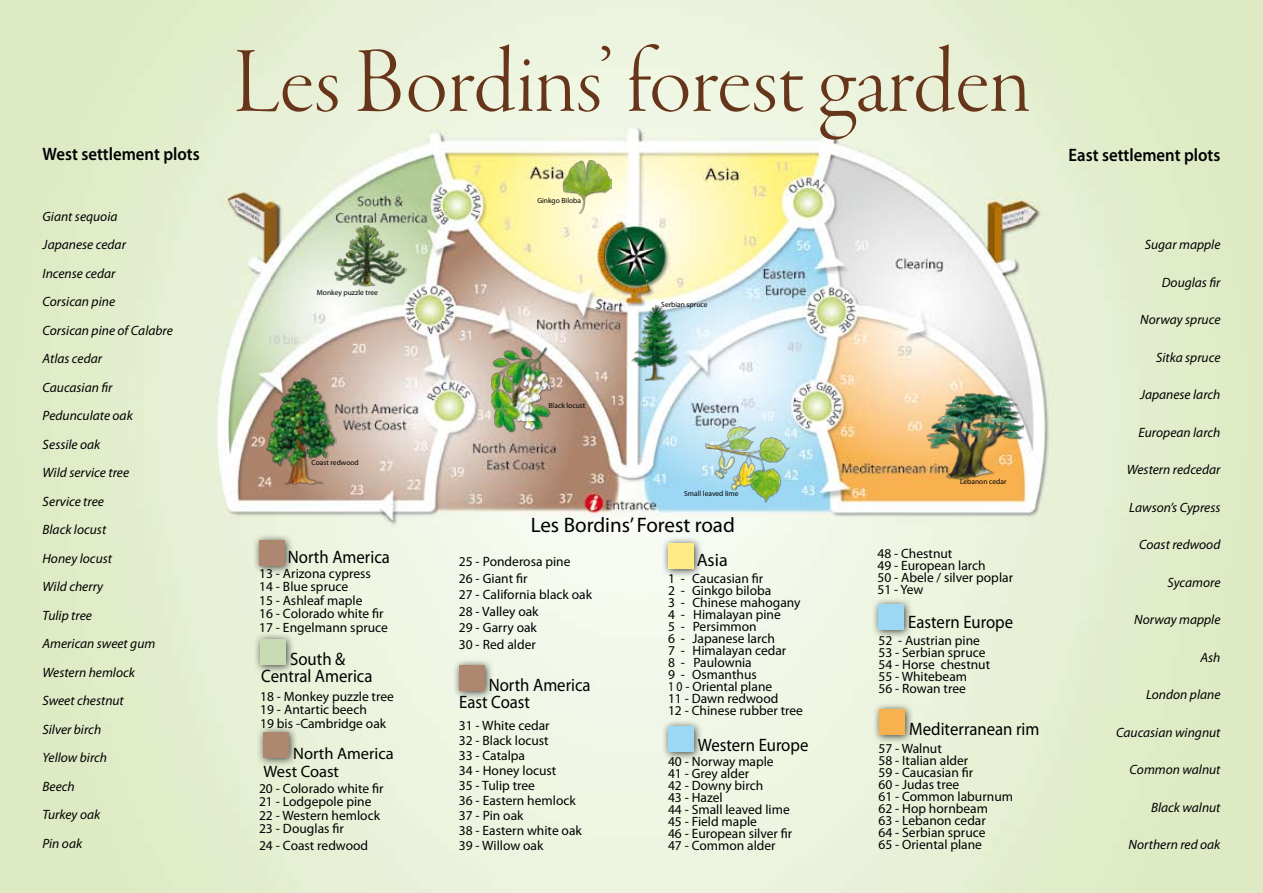
<style>
.page{position:relative;width:1263px;height:893px;background:#fff}
.page>*{position:absolute;margin:0;border:0;box-sizing:border-box;transform-origin:0 0}
.t1{font:95.4px "Garamond Premr Pro Lt Disp";color:#67351a}
.t2{font:21px "Myriad Pro";color:#000}
.t3{font:18px/16.5px "Myriad Pro";color:#000;text-align:center;scale:.93 1}
.t4{font:600 18px "Myriad Pro";color:#000;scale:.93 1}
.t5{font:18px "Myriad Pro";color:#000}
.t6{font:16.5px/18px "Myriad Pro";color:#000}
.t7{font:13.5px/12px "Myriad Pro";color:#000}
.t8{font:italic 13.5px/28.5px "Myriad Pro";color:#000}
.t9{font:7.5px "Myriad Pro";color:#000}
</style>
<div class="page">
<img style="left:0;top:0;width:1263px;height:893px">
<div style="left:253px;top:632px;width:48px;height:48px;background:#000;opacity:.75"></div>
<div style="left:260px;top:639px;width:26px;height:26px;background:#c8dbb4"></div>
<div style="left:252px;top:533px;width:48px;height:48px;background:#000;opacity:.75"></div>
<div style="left:259px;top:540px;width:25px;height:26px;background:#ae8770"></div>
<div style="left:257px;top:725px;width:48px;height:48px;background:#000;opacity:.75"></div>
<div style="left:263px;top:732px;width:26px;height:26px;background:#ae8770"></div>
<div style="left:452px;top:658px;width:48px;height:48px;background:#000;opacity:.75"></div>
<div style="left:459px;top:665px;width:25px;height:25px;background:#ae8770"></div>
<div style="left:661px;top:536px;width:48px;height:48px;background:#000;opacity:.75"></div>
<div style="left:668px;top:543px;width:25px;height:26px;background:#ffeb84"></div>
<div style="left:872px;top:702px;width:48px;height:48px;background:#000;opacity:.75"></div>
<div style="left:879px;top:709px;width:25px;height:26px;background:#f7b14e"></div>
<div style="left:661px;top:719px;width:48px;height:48px;background:#000;opacity:.75"></div>
<div style="left:668px;top:726px;width:25px;height:26px;background:#9cd8f3"></div>
<div style="left:871px;top:597px;width:48px;height:48px;background:#000;opacity:.75"></div>
<div style="left:878px;top:604px;width:26px;height:25px;background:#9cd8f3"></div>
<img style="left:927px;top:391px;width:96px;height:89px">
<img style="left:704px;top:425px;width:87px;height:80px">
<img style="left:333px;top:225px;width:74px;height:62px">
<img style="left:562px;top:160px;width:50px;height:53px">
<img style="left:492px;top:346px;width:61px;height:87px">
<img style="left:630px;top:304px;width:50px;height:77px">
<img style="left:264px;top:375px;width:73px;height:112px">
<h1 class="t1" style="left:233px;top:30px;width:799px">Les Bordins’ forest garden</h1>
<h3 class="t4" style="left:43px;top:142px;width:171px">West settlement plots</h3>
<h3 class="t4" style="left:1068px;top:144px;width:165px">East settlement plots</h3>
<p class="t8" style="left:43px;top:202px;width:132px">Giant sequoia<br>japanese cedar<br>Incense cedar<br>Corsican pine<br>Corsican pine of Calabre<br>Atlas cedar<br>Caucasian fir pedunculate oak<br>Sessile oak<br>Wild service tree<br>service tree<br>Black locust<br>Honey locust<br>Wild cherry<br>tulip tree<br>American sweet gum<br>Western hemlock<br>Sweet chestnut<br>Silver birch<br>Yellow birch<br>Beech<br>Turkey oak<br>Pin oak</p>
<p class="t9" style="left:317px;top:287px;width:63px">Monkey puzzle tree</p>
<p class="t9" style="left:311px;top:458px;width:49px">Coast redwood</p>
<h3 class="t3" style="left:288px;top:548px;width:111px">North America</h3>
<p class="t7" style="left:259px;top:566px;width:130px;line-height:13.5px">13 - arizona cypress<br>14 - blue spruce<br>15 - Ashleaf maple<br>16 - colorado white fir<br>17 - engelmann spruce</p>
<h3 class="t3" style="left:261px;top:651px;width:121px">South &amp;<br>Central America</h3>
<p class="t7" style="left:260px;top:689px;width:135px;line-height:13.5px">18 - Monkey puzzle tree<br>19 - antartic beech<br>19 bis -Cambridge oak</p>
<p class="t6" style="left:263px;top:744px;width:132px;text-indent:30px">North America<br>West Coast</p>
<p class="t7" style="left:259px;top:781px;width:126px;line-height:13.5px">20 - colorado white fir<br>21 - lodgepole pine<br>22 - western hemlock<br>23 - douglas fir</p>
<p class="t7" style="left:259px;top:839px;width:111px">24 - coast redwood</p>
<p class="t9" style="left:537px;top:196px;width:45px">Ginkgo Biloba</p>
<p class="t9" style="left:549px;top:401px;width:38px">Black locust</p>
<p class="t9" style="left:661px;top:300px;width:48px">Serbian spruce</p>
<p class="t9" style="left:684px;top:489px;width:56px">Small leaved lime</p>
<h2 class="t2" style="left:531px;top:512px;width:206px">Les Bordins’ Forest road</h2>
<p class="t7" style="left:459px;top:553px;width:135px;line-height:16.5px">25 - ponderosa pine<br>26 - giant fir<br>27 - california black oak<br>28 - valley oak<br>29 - garry oak<br>30 - red alder</p>
<h3 class="t3" style="left:459px;top:677px;width:143px;text-align:left;text-indent:30px">North America<br>East Coast</h3>
<p class="t7" style="left:459px;top:718px;width:125px;line-height:15px">31 - white cedar<br>32 - Black locust<br>33 - Catalpa<br>34 - honey locust<br>35 - tulip tree<br>36 - eastern hemlock<br>37 - pin oak<br>38 - Eastern white oak<br>39 - willow oak</p>
<h3 class="t5" style="left:697px;top:548px;width:32px">Asia</h3>
<p class="t7" style="left:668px;top:572px;width:136px">1 - Caucasian fir<br>2 - Ginkgo biloba<br>3 - Chinese mahogany<br>4 - H imalayan pine<br>5 - Persimmon<br>6 - Japanese larch<br>7 - H imalayan cedar<br>8 - Paulownia<br>9 - Osmanthus<br>1 0 - Oriental plane<br>11 - Dawn redwood<br>12 - Chinese rubber tree</p>
<h3 class="t3" style="left:698px;top:737px;width:120px">Western Europe</h3>
<p class="t7" style="left:668px;top:755px;width:126px">40 - Norway maple<br>41 - Grey alder<br>42 - Downy birch<br>43 - Hazel<br>44 - Small leaved lime<br>45 - Field maple<br>46 - European silver fir<br>47 - Common alder</p>
<p class="t9" style="left:960px;top:477px;width:48px">Lebanon cedar</p>
<p class="t7" style="left:877px;top:547px;width:137px">48 - Chestnut<br>49 - European larch<br>50 - Abele / silver poplar<br>51 - Yew</p>
<h3 class="t3" style="left:908px;top:613px;width:114px">Eastern Europe</h3>
<p class="t7" style="left:878px;top:634px;width:113px">52 - Austrian pine<br>53 - Serbian spruce<br>54 - Horse chestnut<br>55 - Whitebeam<br>56 - Rowan tree</p>
<h3 class="t3" style="left:909px;top:721px;width:141px">Mediterranean rim</h3>
<p class="t7" style="left:878px;top:743px;width:136px">57 - Walnut<br>58 - Italian alder<br>59 - Caucasian fir<br>60 - Judas tree<br>61 - Common laburnum<br>62 - Hop hornbeam<br>63 - Lebanon cedar<br>64 - Serbian spruce<br>65 - Oriental plane</p>
<p class="t8" style="left:1145px;top:230px;width:77px">Sugar mapple</p>
<p class="t8" style="left:1162px;top:268px;width:60px">Douglas fir</p>
<p class="t8" style="left:1140px;top:305px;width:82px">Norway spruce</p>
<p class="t8" style="left:1156px;top:343px;width:66px">Sitka spruce</p>
<p class="t8" style="left:1140px;top:380px;width:82px">Japanese larch</p>
<p class="t8" style="left:1138px;top:418px;width:83px">European larch</p>
<p class="t8" style="left:1127px;top:455px;width:95px">Western redcedar</p>
<p class="t8" style="left:1129px;top:493px;width:93px">Lawson’s Cypress</p>
<p class="t8" style="left:1139px;top:530px;width:83px">Coast redwood</p>
<p class="t8" style="left:1167px;top:568px;width:54px">Sycamore</p>
<p class="t8" style="left:1134px;top:605px;width:88px">Norway mapple</p>
<p class="t8" style="left:1200px;top:643px;width:21px">Ash</p>
<p class="t8" style="left:1146px;top:680px;width:76px">London plane</p>
<p class="t8" style="left:1116px;top:718px;width:106px">Caucasian wingnut</p>
<p class="t8" style="left:1129px;top:755px;width:93px">Common walnut</p>
<p class="t8" style="left:1151px;top:793px;width:71px">Black walnut</p>
<p class="t8" style="left:1128px;top:830px;width:93px">Northern red oak</p>
</div>
